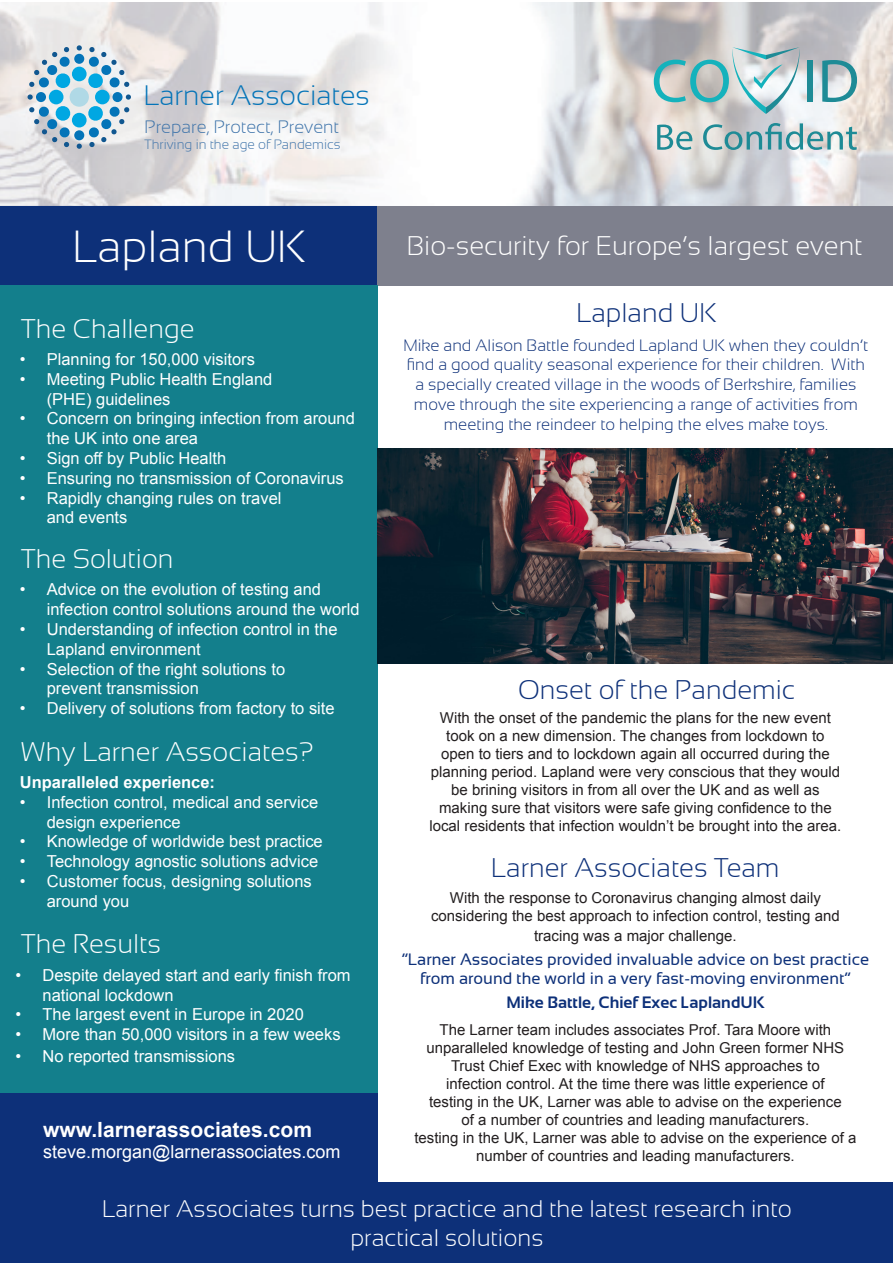
<style>
.page{position:relative;width:893px;height:1263px;background:#fff}
.page>*{position:absolute;margin:0;border:0;box-sizing:border-box;transform-origin:0 0}
.t1{font:61.35px "Myriad Pro";color:#15b2bc}
.t2{font:300 45px "Sansation";color:#fff}
.t3{font:300 28.2px "Sansation";color:#0474b8}
.t4{font:300 27px "Sansation";color:#fff}
.t5{font:300 27px "Sansation";color:#0d3079}
.t6{font:300 24px/28.8px "Sansation";color:#fff;text-align:center}
.t7{font:700 21px "Arial";color:#fff}
.t8{font:18px "Arial";color:#fff}
.t9{font:300 18px "Sansation";color:#3f74aa}
.t10{font:16.5px/19.8px "Arial";color:#fff}
.t11{font:300 16.5px/19.8px "Sansation";color:#0d3079;text-align:center}
.t12{font:16.5px/19.8px "Sansation";color:#0d3079;text-align:center}
.t13{font:700 16.5px "Sansation";color:#0d3079}
.t14{font:700 16.5px "Arial";color:#fff}
.t15{font:15px/18px "Arial";color:#231f20;text-align:center}
.t16{font:300 13.5px "Sansation";color:#3f74aa}
.s1{color:#1e8b96}
</style>
<div class="page">
<div style="left:0;top:205px;width:378px;height:81px;background:#0d3079"></div>
<div style="left:377px;top:205px;width:515px;height:81px;background:#7e808d"></div>
<div style="left:0;top:286px;width:378px;height:807px;background:#137f8c"></div>
<div style="left:1px;top:1183px;width:892px;height:80px;background:#0d3079"></div>
<div style="left:1px;top:1093px;width:377px;height:90px;background:#0d3079"></div>
<img style="left:378px;top:448px;width:515px;height:216px">
<img style="left:0;top:2px;width:893px;height:203px">
<svg style="left:28px;top:45px;width:103px;height:104px;background:#a4c9dc"></svg>
<svg style="left:732px;top:47px;width:68px;height:67px"></svg>
<svg style="left:657px;top:125px;width:35px;height:25px"></svg>
<svg style="left:703px;top:123px;width:154px;height:27px;background:#a5c3c6"></svg>
<p class="t3" style="left:144px;top:80px;width:228px">Larner Associates</p>
<p class="t9" style="left:145px;top:116px;width:196px">Prepare, Protect, Prevent</p>
<p class="t16" style="left:145px;top:137px;width:198px">Thriving in the age of Pandemics</p>
<p class="t1" style="left:651px;top:43px;width:209px">CO <span class="s1">ID</span></p>
<p class="t2" style="left:72px;top:221px;width:235px">Lapland UK</p>
<p class="t4" style="left:407px;top:231px;width:457px">Bio-security for Europe’s largest event</p>
<p class="t4" style="left:21px;top:313px;width:175px">The Challenge</p>
<p class="t10" style="left:20px;top:349px;width:237px">• Planning for 150,000 visitors</p>
<p class="t10" style="left:47px;top:369px;width:227px;text-indent:-27px">• Meeting Public Health England (PHE) guidelines</p>
<p class="t10" style="left:47px;top:409px;width:310px;text-indent:-27px">• Concern on bringing infection from around the UK into one area</p>
<p class="t10" style="left:20px;top:448px;width:208px">• Sign off by Public Health</p>
<p class="t10" style="left:20px;top:468px;width:326px">• Ensuring no transmission of Coronavirus</p>
<p class="t10" style="left:47px;top:488px;width:236px;text-indent:-27px">• Rapidly changing rules on travel and events</p>
<p class="t4" style="left:21px;top:544px;width:154px">The Solution</p>
<p class="t10" style="left:47px;top:580px;width:314px;text-indent:-27px">• Advice on the evolution of testing and infection control solutions around the world</p>
<p class="t10" style="left:47px;top:619px;width:292px;text-indent:-27px">• Understanding of infection control in the<br>Lapland environment</p>
<p class="t10" style="left:47px;top:659px;width:240px;text-indent:-27px">• Selection of the right solutions to prevent transmission</p>
<p class="t10" style="left:20px;top:699px;width:316px">• Delivery of solutions from factory to site</p>
<p class="t4" style="left:21px;top:736px;width:294px">Why Larner Associates?</p>
<p class="t14" style="left:20px;top:771px;width:197px">Unparalleled experience:</p>
<p class="t10" style="left:47px;top:792px;width:273px;text-indent:-27px">• Infection control, medical and service design experience</p>
<p class="t10" style="left:20px;top:832px;width:305px">• Knowledge of worldwide best practice</p>
<p class="t10" style="left:20px;top:852px;width:300px">• Technology agnostic solutions advice</p>
<p class="t10" style="left:47px;top:871px;width:267px;text-indent:-27px">• Customer focus, designing solutions around you</p>
<p class="t4" style="left:21px;top:929px;width:141px">The Results</p>
<p class="t10" style="left:43px;top:965px;width:310px;text-indent:-27px">• Despite delayed start and early finish from national lockdown</p>
<p class="t10" style="left:16px;top:1005px;width:290px">• The largest event in Europe in 2020</p>
<p class="t10" style="left:16px;top:1024px;width:327px">• More than 50,000 visitors in a few weeks</p>
<p class="t10" style="left:16px;top:1046px;width:221px">• No reported transmissions</p>
<p class="t7" style="left:43px;top:1115px;width:270px">www.larnerassociates.com</p>
<p class="t8" style="left:43px;top:1140px;width:299px">steve.morgan@larnerassociates.com</p>
<p class="t5" style="left:576px;top:297px;width:142px">Lapland UK</p>
<p class="t11" style="left:404px;top:335px;width:466px">Mike and Alison Battle founded Lapland UK when they couldn’t find a good quality seasonal experience for their children. With a specially created village in the woods of Berkshire, families move through the site experiencing a range of activities from meeting the reindeer to helping the elves make toys.</p>
<p class="t5" style="left:518px;top:674px;width:278px">Onset of the Pandemic</p>
<p class="t15" style="left:440px;top:709px;width:393px">With the onset of the pandemic the plans for the new event</p>
<p class="t15" style="left:446px;top:727px;width:380px">took on a new dimension. The changes from lockdown to</p>
<p class="t15" style="left:441px;top:745px;width:390px">open to tiers and to lockdown again all occurred during the</p>
<p class="t15" style="left:431px;top:763px;width:411px">planning period. Lapland were very conscious that they would</p>
<p class="t15" style="left:451px;top:781px;width:370px">be brining visitors in from all over the UK and as well as</p>
<p class="t15" style="left:439px;top:799px;width:394px">making sure that visitors were safe giving confidence to the</p>
<p class="t15" style="left:429px;top:817px;width:413px">local residents that infection wouldn’t be brought into the area.</p>
<p class="t5" style="left:491px;top:853px;width:290px">Larner Associates Team</p>
<p class="t15" style="left:450px;top:889px;width:372px">With the response to Coronavirus changing almost daily</p>
<p class="t15" style="left:431px;top:907px;width:410px">considering the best approach to infection control, testing and</p>
<p class="t15" style="left:534px;top:926px;width:204px">tracing was a major challenge.</p>
<p class="t12" style="left:402px;top:949px;width:469px">“Larner Associates provided invaluable advice on best practice from around the world in a very fast-moving environment”</p>
<p class="t13" style="left:506px;top:993px;width:259px">Mike Battle, Chief Exec LaplandUK</p>
<p class="t15" style="left:440px;top:1021px;width:393px">The Larner team includes associates Prof. Tara Moore with</p>
<p class="t15" style="left:427px;top:1039px;width:419px">unparalleled knowledge of testing and John Green former NHS</p>
<p class="t15" style="left:451px;top:1057px;width:370px">Trust Chief Exec with knowledge of NHS approaches to</p>
<p class="t15" style="left:446px;top:1075px;width:380px">infection control. At the time there was little experience of</p>
<p class="t15" style="left:429px;top:1093px;width:414px">testing in the UK, Larner was able to advise on the experience</p>
<p class="t15" style="left:462px;top:1111px;width:349px">of a number of countries and leading manufacturers.</p>
<p class="t15" style="left:414px;top:1129px;width:443px">testing in the UK, Larner was able to advise on the experience of a number of countries and leading manufacturers.</p>
<p class="t6" style="left:102px;top:1194px;width:691px">Larner Associates turns best practice and the latest research into practical solutions</p>
</div>
